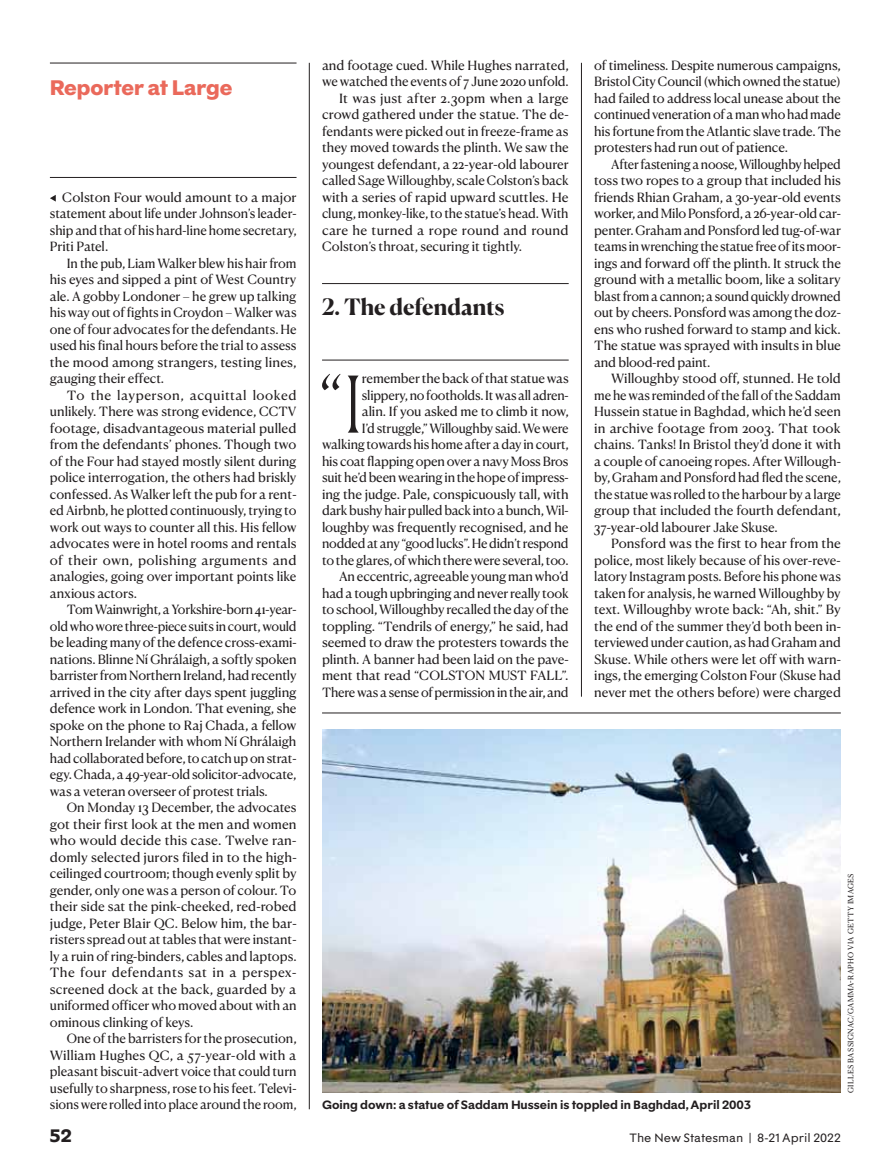
<style>
.page{position:relative;width:893px;height:1172px;background:#fff}
.page>*{position:absolute;margin:0;border:0;box-sizing:border-box;transform-origin:0 0}
.t1{font:100 78px "Canela";color:#231f20}
.t2{font:700 22.5px "Canela";color:#231f20}
.t3{font:800 21px "Reg.Modn";color:#ea695b}
.t4{font:800 18px "Reg.Modn";color:#231f20}
.t5{font:12.75px/16.5px "Canela Text";letter-spacing:-.01em;color:#231f20;text-align:justify}
.t6{font:12.75px "Canela Text";letter-spacing:.01em;color:#231f20}
.t7{font:12.75px "Canela Text";letter-spacing:.015em;color:#231f20}
.t8{font:700 12px "Reg.Modn";color:#231f20}
.t9{font:12px "Reg.Modn";color:#231f20}
.t10{font:7.5px "Canela Text";letter-spacing:.045em;color:#231f20}
</style>
<div class="page">
<hr style="left:50px;top:63px;width:247px;height:1px;background:#231f20">
<hr style="left:50px;top:177px;width:247px;height:1px;background:#231f20">
<hr style="left:581px;top:63px;width:1px;height:634px;background:#231f20">
<hr style="left:309px;top:63px;width:1px;height:1046px;background:#231f20">
<hr style="left:322px;top:283px;width:247px;height:1px;background:#231f20">
<hr style="left:322px;top:360px;width:247px;height:1px;background:#231f20">
<svg style="left:50px;top:195px;width:6px;height:7px"></svg>
<img style="left:322px;top:730px;width:519px;height:363px">
<hr style="left:322px;top:713px;width:519px;height:1px;background:#231f20">
<h3 class="t3" style="left:50px;top:78px;width:184px">Reporter at Large</h3>
<p class="t5" style="left:50px;top:190px;width:248px;text-indent:12px">Colston Four would amount to a major statement about life under Johnson’s leader&shy;ship and that of his hard-line home secretary, Priti Patel.</p>
<p class="t5" style="left:50px;top:256px;width:248px;text-indent:17px">In the pub, Liam Walker blew his hair from his eyes and sipped a pint of West Country ale. A gobby Londoner – he grew up talking his way out of fights in Croydon – Walker was one of four advocates for the defendants. He used his final hours before the trial to assess the mood among strangers, testing lines, gauging their effect.</p>
<p class="t5" style="left:50px;top:388px;width:248px;text-indent:17px">To the layperson, acquittal looked unlikely. There was strong evidence, CCTV footage, disadvantageous material pulled from the defendants’ phones. Though two of the Four had stayed mostly silent during police interrogation, the others had briskly confessed. As Walker left the pub for a rent&shy;ed Airbnb, he plotted continuously, trying to work out ways to counter all this. His fellow advocates were in hotel rooms and rentals of their own, polishing arguments and analogies, going over important points like anxious actors.</p>
<p class="t5" style="left:50px;top:602px;width:248px;text-indent:17px">Tom Wainwright, a Yorkshire-born 41-year&shy;old who wore three-piece suits in court, would be leading many of the defence cross-exami&shy;nations. Blinne Ní Ghrálaigh, a softly spoken barrister from Northern Ireland, had recently arrived in the city after days spent juggling defence work in London. That evening, she spoke on the phone to Raj Chada, a fellow Northern Irelander with whom Ní Ghrálaigh had collaborated before, to catch up on strat&shy;egy. Chada, a 49-year-old solicitor-advocate, was a veteran overseer of protest trials.</p>
<p class="t5" style="left:50px;top:800px;width:248px;text-indent:17px">On Monday 13 December, the advocates got their first look at the men and women who would decide this case. Twelve ran&shy;domly selected jurors filed in to the high&shy;ceilinged courtroom; though evenly split by gender, only one was a person of colour. To their side sat the pink-cheeked, red-robed judge, Peter Blair QC. Below him, the bar&shy;risters spread out at tables that were instant&shy;ly a ruin of ring-binders, cables and laptops.<br>The four defendants sat in a perspex&shy;screened dock at the back, guarded by a uniformed officer who moved about with an ominous clinking of keys.</p>
<p class="t5" style="left:50px;top:1031px;width:248px;text-indent:17px">One of the barristers for the prosecution, William Hughes QC, a 57-year-old with a pleasant biscuit-advert voice that could turn usefully to sharpness, rose to his feet. Televi&shy;sions were rolled into place around the room,</p>
<p class="t5" style="left:322px;top:58px;width:248px">and footage cued. While Hughes narrated,</p>
<p class="t5" style="left:322px;top:74px;width:248px">we watched the events of 7 June 2020 unfold.</p>
<p class="t6" style="left:339px;top:92px;width:231px">It was just after 2.30pm when a large</p>
<p class="t5" style="left:322px;top:107px;width:248px">crowd gathered under the statue. The de-</p>
<p class="t5" style="left:322px;top:124px;width:248px">fendants were picked out in freeze-frame as</p>
<p class="t5" style="left:322px;top:140px;width:248px">they moved towards the plinth. We saw the</p>
<p class="t5" style="left:322px;top:157px;width:248px">youngest defendant, a 22-year-old labourer</p>
<p class="t5" style="left:322px;top:173px;width:248px">called Sage Willoughby, scale Colston’s back</p>
<p class="t5" style="left:322px;top:190px;width:248px">with a series of rapid upward scuttles. He</p>
<p class="t5" style="left:322px;top:206px;width:248px">clung, monkey-like, to the statue’s head. With</p>
<p class="t7" style="left:322px;top:224px;width:248px">care he turned a rope round and round</p>
<p class="t5" style="left:322px;top:239px;width:202px">Colston’s throat, securing it tightly.</p>
<h2 class="t2" style="left:322px;top:298px;width:184px">2. The defendants</h2>
<p class="t5" style="left:322px;top:371px;width:248px;text-align:right">remember the back of that statue was slippery, no footholds. It was all adren-<br>alin. If you asked me to climb it now,<br>I’d struggle,” Willoughby said. We were walking towards his home after a day in court, his coat flapping open over a navy Moss Bros suit he’d been wearing in the hope of impress&shy;ing the judge. Pale, conspicuously tall, with dark bushy hair pulled back into a bunch, Wil&shy;loughby was frequently recognised, and he nodded at any “good lucks”. He didn’t respond to the glares, of which there were several, too.<br>An eccentric, agreeable young man who’d had a tough upbringing and never really took to school, Willoughby recalled the day of the toppling. “Tendrils of energy,” he said, had seemed to draw the protesters towards the plinth. A banner had been laid on the pave&shy;ment that read “COLSTON MUST FALL”.<br>There was a sense of permission in the air, and</p>
<h1 class="t1" style="left:317px;top:375px;width:47px">“I</h1>
<p class="t5" style="left:594px;top:58px;width:248px">of timeliness. Despite numerous campaigns, Bristol City Council (which owned the statue) had failed to address local unease about the continued veneration of a man who had made his fortune from the Atlantic slave trade. The protesters had run out of patience.</p>
<p class="t5" style="left:594px;top:157px;width:248px;text-indent:17px">After fastening a noose, Willoughby helped toss two ropes to a group that included his friends Rhian Graham, a 30-year-old events worker, and Milo Ponsford, a 26-year-old car&shy;penter. Graham and Ponsford led tug-of-war teams in wrenching the statue free of its moor&shy;ings and forward off the plinth. It struck the ground with a metallic boom, like a solitary blast from a cannon; a sound quickly drowned out by cheers. Ponsford was among the doz&shy;ens who rushed forward to stamp and kick.<br>The statue was sprayed with insults in blue and blood-red paint.</p>
<p class="t5" style="left:594px;top:371px;width:248px;text-indent:17px">Willoughby stood off, stunned. He told me he was reminded of the fall of the Saddam Hussein statue in Baghdad, which he’d seen in archive footage from 2003. That took chains. Tanks! In Bristol they’d done it with a couple of canoeing ropes. After Willough&shy;by, Graham and Ponsford had fled the scene, the statue was rolled to the harbour by a large group that included the fourth defendant, 37-year-old labourer Jake Skuse.</p>
<p class="t5" style="left:594px;top:536px;width:248px;text-indent:17px">Ponsford was the first to hear from the police, most likely because of his over-reve&shy;latory Instagram posts. Before his phone was taken for analysis, he warned Willoughby by text. Willoughby wrote back: “Ah, shit.” By the end of the summer they’d both been in&shy;terviewed under caution, as had Graham and Skuse. While others were let off with warn&shy;ings, the emerging Colston Four (Skuse had never met the others before) were charged</p>
<p class="t10" style="left:847px;top:1093px;width:221px;rotate:-90deg">GILLES BASSIGNAC/GAMMA-RAPHO VIA GETTY IMAGES</p>
<p class="t8" style="left:322px;top:1100px;width:430px">Going down: a statue of Saddam Hussein is toppled in Baghdad, April 2003</p>
<h3 class="t4" style="left:50px;top:1128px;width:23px">52</h3>
<p class="t9" style="left:629px;top:1133px;width:213px">The New Statesman | 8-21 April 2022</p>
</div>
